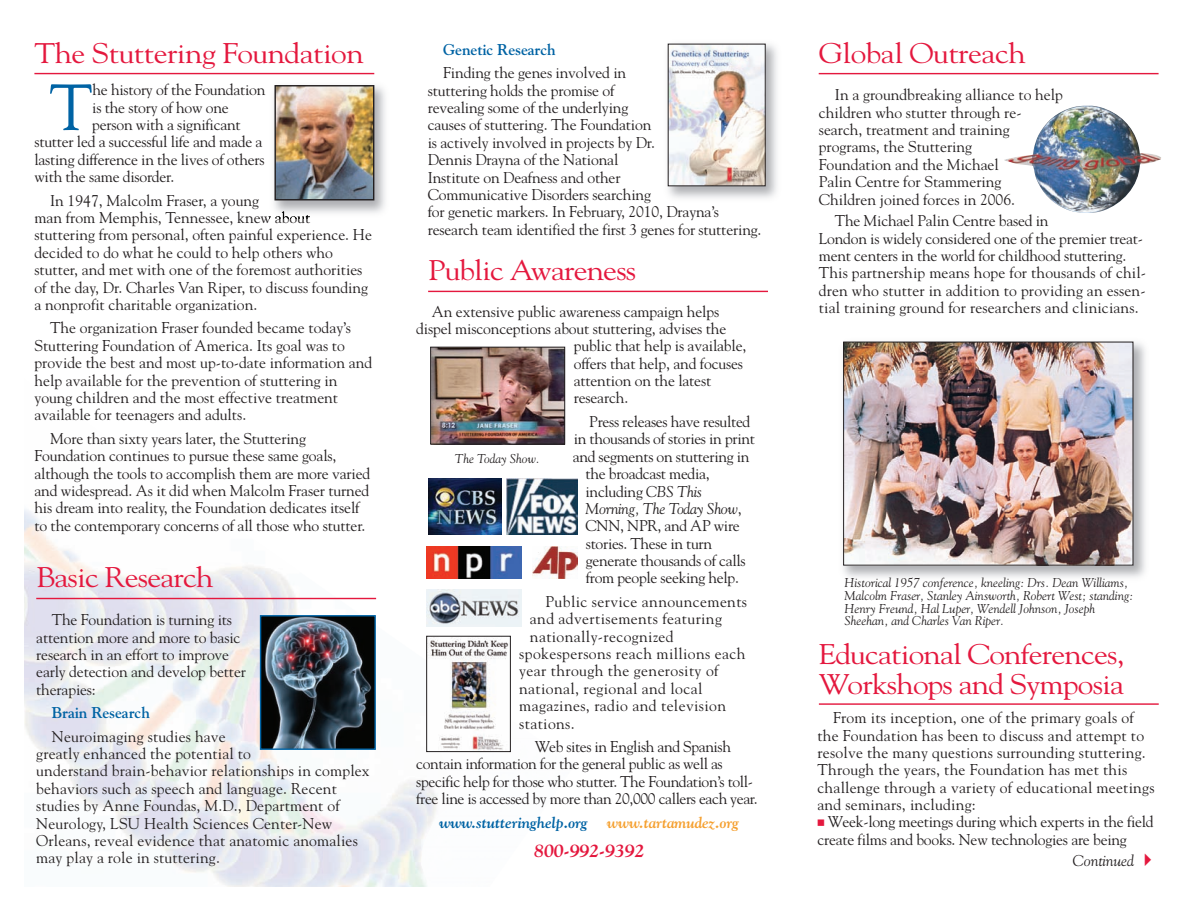
<style>
.page{position:relative;width:1188px;height:918px;background:#fff}
.page>*{position:absolute;margin:0;border:0;box-sizing:border-box;transform-origin:0 0}
.t1{font:64.95px "Goudy+IKXEFL";color:#0063a4}
.t2{font:28.35px/29.8px "Goudy+IKXEFL";letter-spacing:-.025em;color:#e4183e;scale:1.1 1}
.t3{font:18.45px "Goudy Bold Italic+DSUAWZ";letter-spacing:-.01em;color:#e4183e}
.t4{font:15.6px/17.4px "Goudy+IKXEFL";letter-spacing:-.01em;color:#231f20}
.t5{font:15.6px/17.4px "Goudy+IKXEFL";letter-spacing:.01em;color:#231f20}
.t6{font:15.6px/17.4px "Goudy+IKXEFL";letter-spacing:.015em;color:#231f20}
.t7{font:15.6px "Goudy+IKXEFL";letter-spacing:.025em;color:#231f20}
.t8{font:15.6px "Goudy Bold Italic+DSUAWZ";letter-spacing:-.01em;color:#0063a4}
.t9{font:15.6px "Goudy Italic+BZBWXH";letter-spacing:-.02em;color:#231f20}
.t10{font:15.6px "Goudy Bold+OPYTIK";letter-spacing:-.01em;color:#0063a4}
.t11{font:12.75px/12.8px "Goudy Italic+BZBWXH";color:#231f20}
.s1{font-family:"Goudy Italic+BZBWXH"}
.s2{font-family:"Goudy+IKXEFL"}
.s3{color:#f5a030}
</style>
<div class="page">
<img style="left:24px;top:509px;width:481px;height:378px">
<img style="left:419px;top:716px;width:92px;height:171px">
<hr style="left:34px;top:73px;width:340px;height:1px;background:#e4183e">
<img style="left:843px;top:341px;width:303px;height:237px">
<img style="left:845px;top:344px;width:286px;height:220px">
<div style="left:843px;top:342px;width:290px;height:224px;border:1px solid #231f20"></div>
<hr style="left:819px;top:73px;width:340px;height:1px;background:#e4183e">
<hr style="left:819px;top:703px;width:340px;height:2px;background:#e4183e">
<img style="left:1004px;top:106px;width:157px;height:107px">
<img style="left:268px;top:85px;width:117px;height:134px">
<img style="left:276px;top:87px;width:96px;height:111px">
<div style="left:274px;top:85px;width:100px;height:115px;border:1px solid #231f20"></div>
<hr style="left:36px;top:598px;width:340px;height:1px;background:#e4183e">
<img style="left:262px;top:617px;width:112px;height:131px">
<div style="left:260px;top:615px;width:116px;height:135px;border:1px solid #0063a4"></div>
<img style="left:670px;top:46px;width:94px;height:138px">
<div style="left:668px;top:44px;width:98px;height:142px;border:1px solid #231f20"></div>
<hr style="left:428px;top:291px;width:340px;height:1px;background:#e4183e">
<img style="left:432px;top:349px;width:131px;height:94px">
<div style="left:430px;top:347px;width:135px;height:98px;border:1px solid #231f20"></div>
<img style="left:507px;top:478px;width:70px;height:56px">
<img style="left:427px;top:590px;width:94px;height:37px">
<img style="left:427px;top:547px;width:94px;height:31px">
<img style="left:428px;top:478px;width:74px;height:56px">
<img style="left:533px;top:547px;width:44px;height:32px">
<img style="left:428px;top:638px;width:81px;height:112px">
<div style="left:426px;top:636px;width:85px;height:116px;border:1px solid #231f20"></div>
<h2 class="t2" style="left:34px;top:39px;width:301px">The Stuttering Foundation</h2>
<h2 class="t2" style="left:819px;top:39px;width:190px">Global Outreach</h2>
<p class="t10" style="left:443px;top:40px;width:114px">Genetic Research</p>
<p class="t4" style="left:428px;top:64px;width:335px;text-indent:16px">Finding the genes involved in<br>stuttering holds the promise of<br>revealing some of the underlying<br>causes of stuttering. The Foundation<br>is actively involved in projects by Dr.<br>Dennis Drayna of the National<br>Institute on Deafness and other<br>Communicative Disorders searching<br>for genetic markers. In February, 2010, Drayna’s research team identified the first 3 genes for stuttering.</p>
<h1 class="t1" style="left:49px;top:70px;width:45px">T</h1>
<p class="t4" style="left:92px;top:81px;width:175px">he history of the Foundation</p>
<p class="t4" style="left:819px;top:86px;width:246px;text-indent:16px">In a groundbreaking alliance to help children who stutter through re&shy;search, treatment and training programs, the Stuttering<br>Foundation and the Michael<br>Palin Centre for Stammering<br>Children joined forces in 2006.</p>
<p class="t5" style="left:819px;top:212px;width:329px;text-indent:16px">The Michael Palin Centre based in<br>London is widely considered one of the premier treat&shy;ment centers in the world for childhood stuttering.<br>This partnership means hope for thousands of chil&shy;dren who stutter in addition to providing an essen&shy;tial training ground for researchers and clinicians.</p>
<p class="t4" style="left:92px;top:99px;width:138px">is the story of how one</p>
<p class="t4" style="left:92px;top:116px;width:150px">person with a significant</p>
<p class="t4" style="left:34px;top:133px;width:230px">stutter led a successful life and made a</p>
<p class="t4" style="left:34px;top:151px;width:232px">lasting difference in the lives of others</p>
<p class="t4" style="left:34px;top:168px;width:141px">with the same disorder.</p>
<p class="t4" style="left:34px;top:192px;width:339px;text-indent:16px">In 1947, Malcolm Fraser, a young<br>man from Memphis, Tennessee, knew about stuttering from personal, often painful experience. He decided to do what he could to help others who stutter, and met with one of the foremost authorities of the day, Dr. Charles Van Riper, to discuss founding a nonprofit charitable organization.</p>
<p class="t4" style="left:34px;top:319px;width:339px;text-indent:16px">The organization Fraser founded became today’s Stuttering Foundation of America. Its goal was to provide the best and most up-to-date information and help available for the prevention of stuttering in young children and the most effective treatment available for teenagers and adults.</p>
<p class="t4" style="left:34px;top:430px;width:337px;text-indent:16px">More than sixty years later, the Stuttering Foundation continues to pursue these same goals, although the tools to accomplish them are more varied and widespread. As it did when Malcolm Fraser turned his dream into reality, the Foundation dedicates itself to the contemporary concerns of all those who stutter.</p>
<h2 class="t2" style="left:428px;top:255px;width:191px">Public Awareness</h2>
<p class="t4" style="left:432px;top:303px;width:289px">An extensive public awareness campaign helps</p>
<p class="t4" style="left:416px;top:320px;width:311px">dispel misconceptions about stuttering, advises the</p>
<p class="t4" style="left:574px;top:337px;width:174px">public that help is available,</p>
<p class="t4" style="left:574px;top:355px;width:171px">offers that help, and focuses</p>
<p class="t4" style="left:574px;top:372px;width:139px">attention on the latest</p>
<p class="t4" style="left:574px;top:389px;width:56px">research.</p>
<p class="t4" style="left:589px;top:413px;width:163px">Press releases have resulted</p>
<p class="t4" style="left:574px;top:430px;width:183px">in thousands of stories in print</p>
<p class="t4" style="left:573px;top:448px;width:178px">and segments on stuttering in</p>
<p class="t4" style="left:586px;top:465px;width:126px">the broadcast media,</p>
<p class="t4" style="left:586px;top:482px;width:118px">including <span class="s1">CBS This</span></p>
<p class="t9" style="left:586px;top:499px;width:157px">Morning, The Today Show<span class="s2">,</span></p>
<p class="t4" style="left:586px;top:517px;width:162px">CNN, NPR, and AP wire stories. These in turn generate thousands of calls from people seeking help.</p>
<p class="t7" style="left:546px;top:592px;width:203px">Public service announcements</p>
<p class="t7" style="left:530px;top:610px;width:194px">and advertisements featuring</p>
<p class="t7" style="left:530px;top:627px;width:145px">nationally-recognized</p>
<p class="t7" style="left:519px;top:645px;width:228px">spokespersons reach millions each</p>
<p class="t7" style="left:519px;top:662px;width:201px">year through the generosity of</p>
<p class="t7" style="left:519px;top:679px;width:185px">national, regional and local</p>
<p class="t7" style="left:519px;top:697px;width:208px">magazines, radio and television</p>
<p class="t7" style="left:519px;top:714px;width:57px">stations.</p>
<p class="t4" style="left:416px;top:738px;width:343px;text-indent:119px">Web sites in English and Spanish contain information for the general public as well as specific help for those who stutter. The Foundation’s toll&shy;free line is accessed by more than 20,000 callers each year.</p>
<p class="t8" style="left:439px;top:814px;width:301px">www.stutteringhelp.org <span class="s3">www.tartamudez.org</span></p>
<p class="t3" style="left:534px;top:840px;width:112px">800-992-9392</p>
<p class="t11" style="left:455px;top:452px;width:86px">The Today Show.</p>
<h2 class="t2" style="left:36px;top:562px;width:163px">Basic Research</h2>
<p class="t11" style="left:845px;top:576px;width:290px">Historical 1957 conference, kneeling: Drs. Dean Williams, Malcolm Fraser, Stanley Ainsworth, Robert West; standing:<br>Henry Freund, Hal Luper, Wendell Johnson, Joseph Sheehan, and Charles Van Riper.</p>
<p class="t4" style="left:36px;top:611px;width:211px;text-indent:16px">The Foundation is turning its attention more and more to basic research in an effort to improve early detection and develop better therapies:</p>
<p class="t10" style="left:52px;top:704px;width:100px">Brain Research</p>
<p class="t5" style="left:36px;top:728px;width:335px;text-indent:16px">Neuroimaging studies have<br>greatly enhanced the potential to<br>understand brain-behavior relationships in complex behaviors such as speech and language. Recent studies by Anne Foundas, M.D., Department of Neurology, LSU Health Sciences Center-New Orleans, reveal evidence that anatomic anomalies may play a role in stuttering.</p>
<h2 class="t2" style="left:819px;top:639px;width:279px">Educational Conferences,<br>Workshops and Symposia</h2>
<p class="t6" style="left:817px;top:709px;width:339px;text-indent:16px">From its inception, one of the primary goals of the Foundation has been to discuss and attempt to resolve the many questions surrounding stuttering.<br>Through the years, the Foundation has met this challenge through a variety of educational meetings and seminars, including:</p>
<p class="t4" style="left:817px;top:813px;width:338px;text-indent:10px">Week-long meetings during which experts in the field create films and books. New technologies are being</p>
<p class="t9" style="left:1073px;top:852px;width:63px">Continued</p>
</div>
